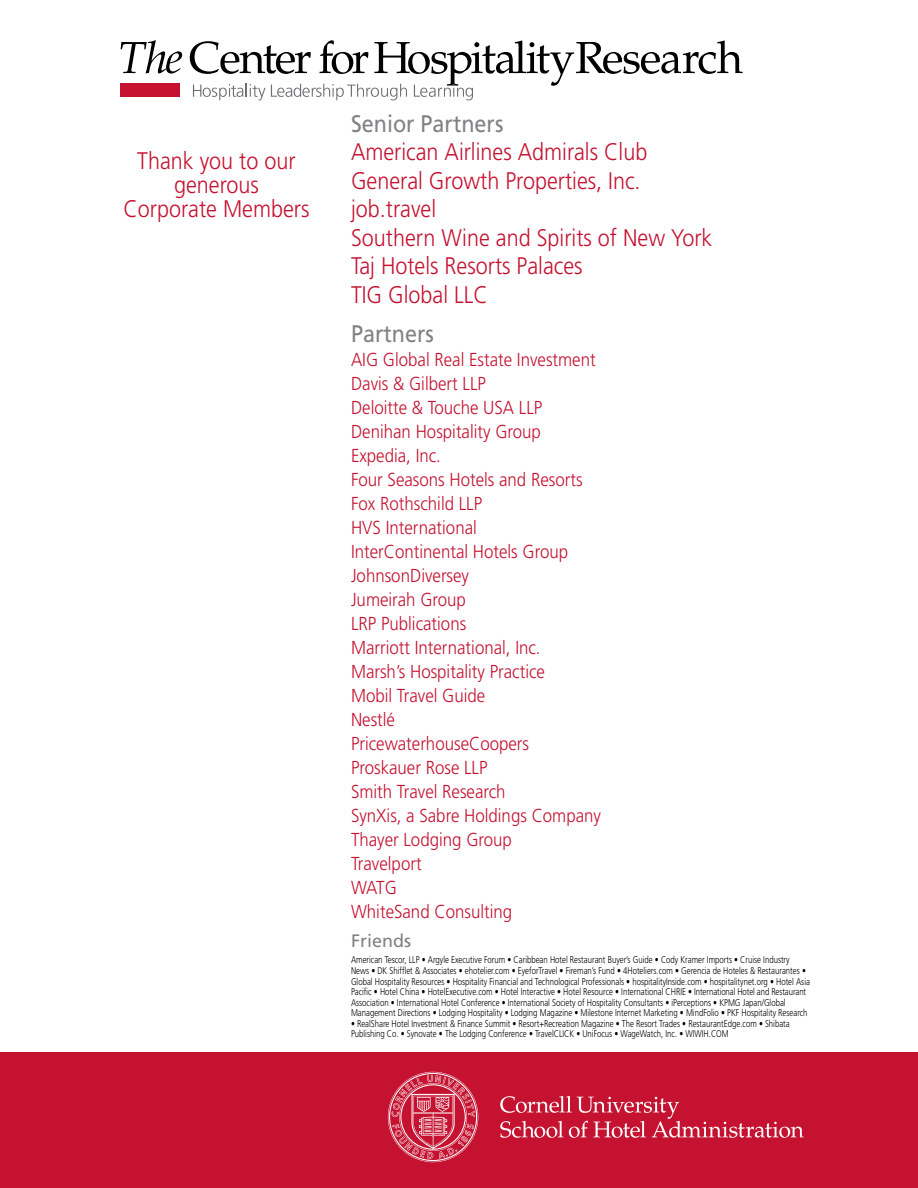
<style>
.page{position:relative;width:918px;height:1188px;background:#fff}
.page>*{position:absolute;margin:0;border:0;box-sizing:border-box;transform-origin:0 0}
.t1{font:300 24px/28.5px "Frutiger LT Std";color:#c41230;text-align:center;scale:.9 1}
.t2{font:24px "Frutiger LT Std";color:#808285;scale:.9 1}
.t3{font:300 18.75px/24px "Frutiger LT Std";color:#c41230;scale:.9 1}
.t4{font:18px "Frutiger LT Std";color:#808285}
.t5{font:300 9.75px/10.5px "Frutiger LT Std";color:#000;scale:.8 1}
</style>
<div class="page">
<svg style="left:121px;top:40px;width:61px;height:34px"></svg>
<div style="left:120px;top:83px;width:60px;height:13px;background:#c41230"></div>
<svg style="left:190px;top:40px;width:553px;height:60px"></svg>
<div style="left:0;top:1052px;width:918px;height:136px;background:#c41230"></div>
<svg style="left:500px;top:1096px;width:304px;height:42px"></svg>
<svg style="left:388px;top:1072px;width:90px;height:90px"></svg>
<h1 class="t1" style="left:123px;top:149px;width:208px;line-height:24px">Thank you to our generous<br>Corporate Members</h1>
<h1 class="t2" style="left:351px;top:110px;width:171px">Senior Partners</h1>
<h1 class="t1" style="left:351px;top:138px;width:403px;text-align:left">American Airlines Admirals Club<br>General Growth Properties, Inc. job.travel<br>Southern Wine and Spirits of New York<br>Taj Hotels Resorts Palaces<br>TIG Global LLC</h1>
<h1 class="t2" style="left:351px;top:319px;width:94px">Partners</h1>
<p class="t3" style="left:351px;top:348px;width:279px">AIG Global Real Estate Investment<br>Davis &amp; Gilbert LLP<br>Deloitte &amp; Touche USA LLP<br>Denihan Hospitality Group<br>Expedia, Inc.<br>Four Seasons Hotels and Resorts<br>Fox Rothschild LLP<br>HVS International<br>InterContinental Hotels Group<br>JohnsonDiversey<br>Jumeirah Group<br>LRP Publications<br>Marriott International, Inc.<br>Marsh’s Hospitality Practice<br>Mobil Travel Guide<br>Nestlé<br>PricewaterhouseCoopers<br>Proskauer Rose LLP<br>Smith Travel Research<br>SynXis, a Sabre Holdings Company<br>Thayer Lodging Group<br>Travelport<br>WATG<br>WhiteSand Consulting</p>
<h3 class="t4" style="left:351px;top:930px;width:62px">Friends</h3>
<p class="t5" style="left:351px;top:955px;width:575px">American Tescor, LLP • Argyle Executive Forum • Caribbean Hotel Restaurant Buyer’s Guide • Cody Kramer Imports • Cruise Industry News • DK Shifflet &amp; Associates • ehotelier.com • EyeforTravel • Fireman’s Fund • 4Hoteliers.com • Gerencia de Hoteles &amp; Restaurantes • Global Hospitality Resources • Hospitality Financial and Technological Professionals • hospitalityInside.com • hospitalitynet.org • Hotel Asia Pacific • Hotel China • HotelExecutive.com • Hotel Interactive • Hotel Resource • International CHRIE • International Hotel and Restaurant Association • International Hotel Conference • International Society of Hospitality Consultants • iPerceptions • KPMG Japan/Global Management Directions • Lodging Hospitality • Lodging Magazine • Milestone Internet Marketing • MindFolio • PKF Hospitality Research</p>
<p class="t5" style="left:351px;top:1018px;width:550px">• RealShare Hotel Investment &amp; Finance Summit • Resort+Recreation Magazine • The Resort Trades • RestaurantEdge.com • Shibata<br>Publishing Co. • Synovate • The Lodging Conference • TravelCLICK • UniFocus • WageWatch, Inc. • WIWIH.COM</p>
</div>
